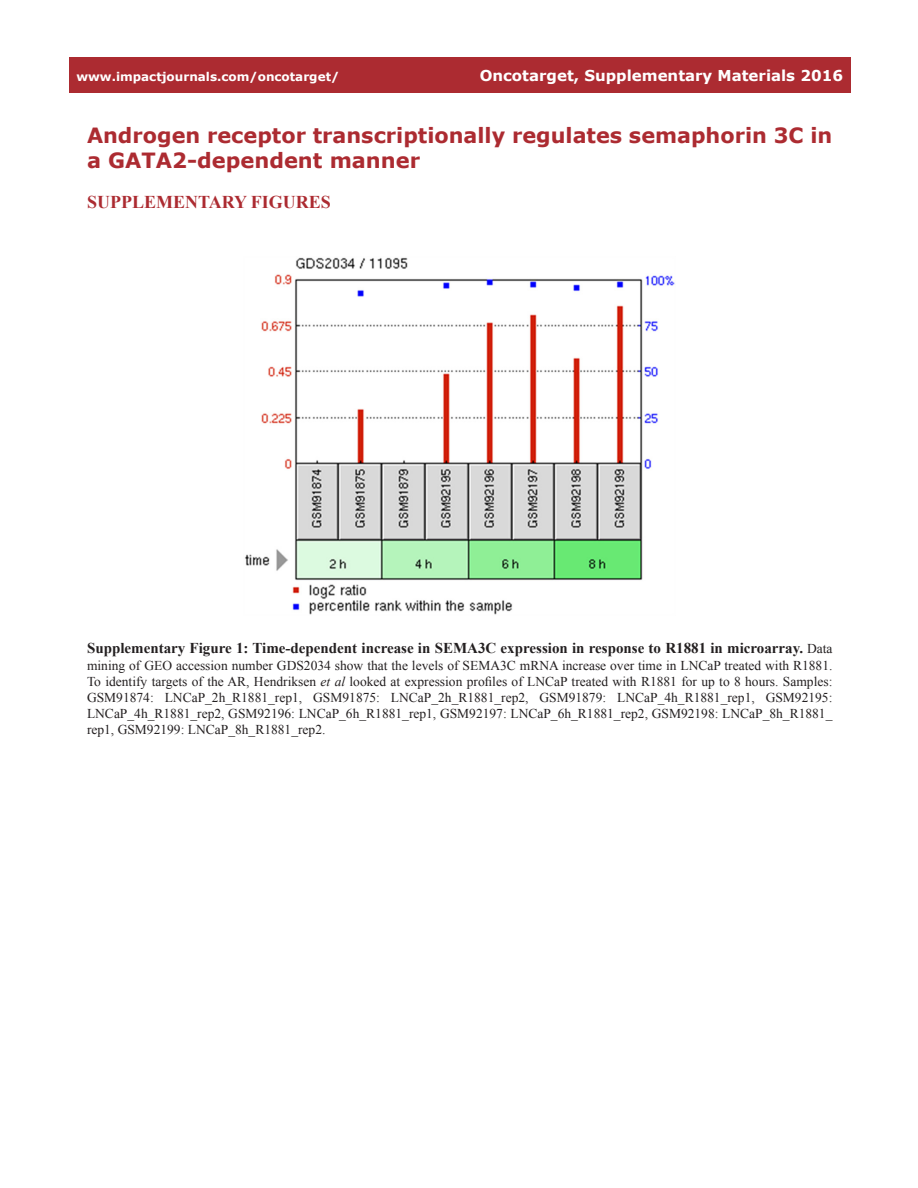
<style>
.page{position:relative;width:918px;height:1188px;background:#fff}
.page>*{position:absolute;margin:0;border:0;box-sizing:border-box;transform-origin:0 0}
.t1{font:700 21px/25.2px "Verdana";color:#ac2b31}
.Heading{font:700 18px "Times New Roman";color:#ac2b31}
.figuretext{font:700 15px "Times New Roman";color:#231f20}
.t2{font:700 15px "Verdana";color:#fff}
.figuretext-2{font:13.5px/16.2px "Times New Roman";color:#231f20;text-align:justify}
.t3{font:700 12px "Verdana";color:#fff}
.s1{font-weight:400;font-size:13.5px}
.s2{font-style:italic}
</style>
<div class="page">
<div style="left:69px;top:57px;width:781px;height:36px;background:#ac2b31"></div>
<img style="left:245px;top:257px;width:430px;height:358px">
<p class="t3" style="left:76px;top:68px;width:264px">www.impactjournals.com/oncotarget/</p>
<p class="t2" style="left:480px;top:65px;width:365px">Oncotarget, Supplementary Materials 2016</p>
<p class="t1" style="left:87px;top:122px;width:747px">Androgen receptor transcriptionally regulates semaphorin 3C in a GATA2-dependent manner</p>
<p class="Heading" style="left:87px;top:189px;width:245px">SUPPLEMENTARY FIGURES</p>
<p class="figuretext" style="left:87px;top:638px;width:747px">Supplementary Figure 1: Time-dependent increase in SEMA3C expression in response to R1881 in microarray. <span class="s1">Data</span></p>
<p class="figuretext-2" style="left:87px;top:657px;width:747px">mining of GEO accession number GDS2034 show that the levels of SEMA3C mRNA increase over time in LNCaP treated with R1881.<br>To identify targets of the AR, Hendriksen <span class="s2">et al</span> looked at expression profiles of LNCaP treated with R1881 for up to 8 hours. Samples:<br>GSM91874: LNCaP_2h_R1881_rep1, GSM91875: LNCaP_2h_R1881_rep2, GSM91879: LNCaP_4h_R1881_rep1, GSM92195:<br>LNCaP_4h_R1881_rep2, GSM92196: LNCaP_6h_R1881_rep1, GSM92197: LNCaP_6h_R1881_rep2, GSM92198: LNCaP_8h_R1881_ rep1, GSM92199: LNCaP_8h_R1881_rep2.</p>
</div>
